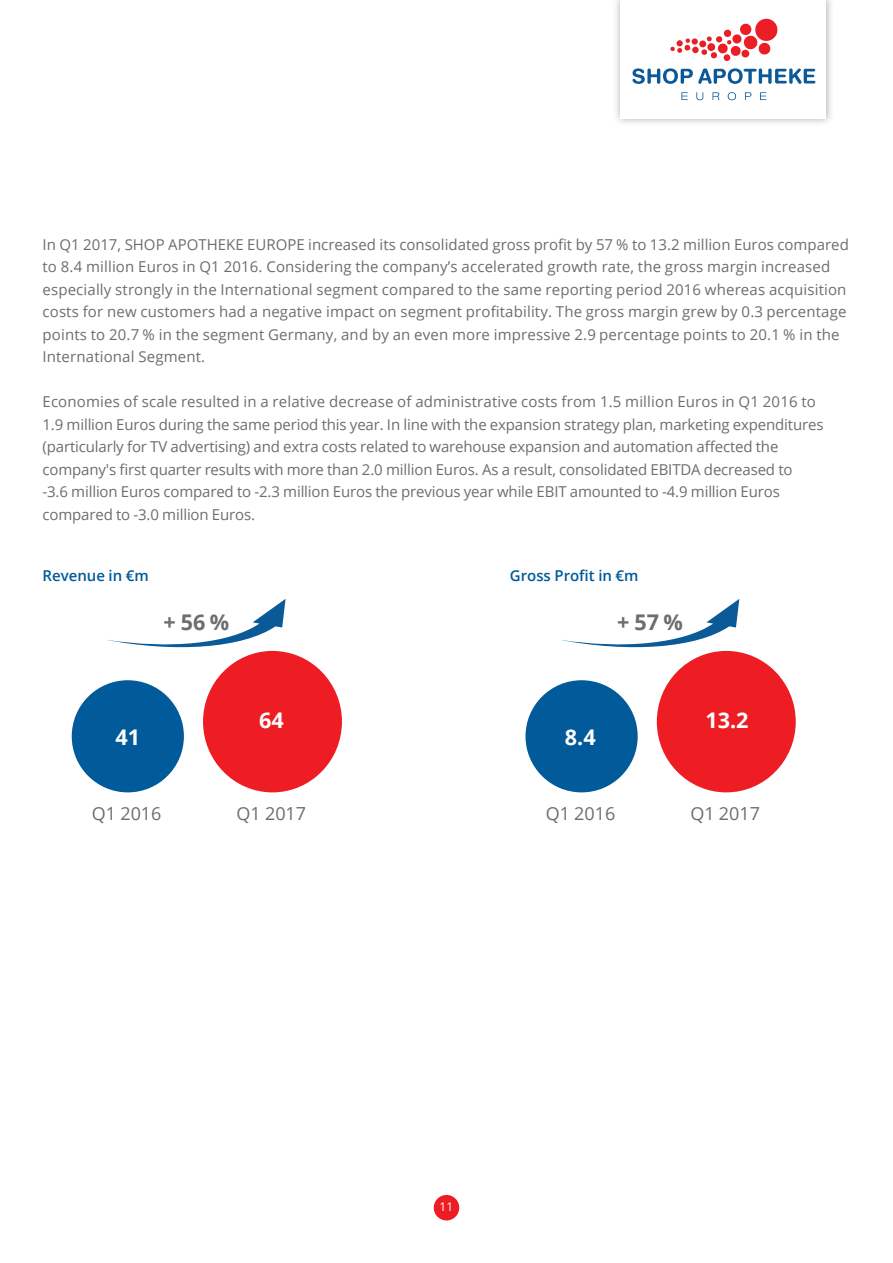
<style>
.page{position:relative;width:893px;height:1263px;background:#fff}
.page>*{position:absolute;margin:0;border:0;box-sizing:border-box;transform-origin:0 0}
.t1{font:700 21.6px "Open Sans";color:#fff}
.t2{font:700 21.6px "Open Sans";color:#6c6d70}
.t3{font:18px "Open Sans";color:#6c6d70}
.t4{font:15px/22.5px "Open Sans";letter-spacing:.005em;color:#6c6d70}
.t5{font:600 15px "Open Sans";color:#015a99}
.t6{font:12px "Open Sans";color:#fff}
</style>
<div class="page">
<div style="left:434px;top:1195px;width:25px;height:25px;background:#ee1d23;border-radius:50%"></div>
<img style="left:616px;top:0;width:215px;height:123px">
<div style="left:621px;top:0;width:205px;height:118px;background:#fff"></div>
<svg style="left:681px;top:92px;width:7px;height:8px"></svg>
<svg style="left:696px;top:92px;width:7px;height:8px"></svg>
<svg style="left:712px;top:92px;width:7px;height:8px"></svg>
<svg style="left:728px;top:92px;width:8px;height:8px"></svg>
<svg style="left:745px;top:92px;width:6px;height:8px"></svg>
<svg style="left:760px;top:92px;width:6px;height:8px"></svg>
<svg style="left:632px;top:68px;width:183px;height:16px"></svg>
<svg style="left:670px;top:19px;width:108px;height:42px"></svg>
<svg style="left:106px;top:599px;width:180px;height:49px"></svg>
<div style="left:72px;top:680px;width:112px;height:112px;background:#015a99;border-radius:50%"></div>
<div style="left:203px;top:651px;width:139px;height:141px;background:#ee1d23;border-radius:50%"></div>
<svg style="left:560px;top:599px;width:179px;height:49px"></svg>
<div style="left:525px;top:680px;width:113px;height:112px;background:#015a99;border-radius:50%"></div>
<div style="left:657px;top:651px;width:139px;height:141px;background:#ee1d23;border-radius:50%"></div>
<p class="t4" style="left:43px;top:233px;width:808px">In Q1 2017, SHOP APOTHEKE EUROPE increased its consolidated gross profit by 57 % to 13.2 million Euros compared to 8.4 million Euros in Q1 2016. Considering the company’s accelerated growth rate, the gross margin increased especially strongly in the International segment compared to the same reporting period 2016 whereas acquisition costs for new customers had a negative impact on segment profitability. The gross margin grew by 0.3 percentage points to 20.7 % in the segment Germany, and by an even more impressive 2.9 percentage points to 20.1 % in the International Segment.</p>
<p class="t4" style="left:43px;top:390px;width:782px">Economies of scale resulted in a relative decrease of administrative costs from 1.5 million Euros in Q1 2016 to 1.9 million Euros during the same period this year. In line with the expansion strategy plan, marketing expenditures (particularly for TV advertising) and extra costs related to warehouse expansion and automation affected the company's first quarter results with more than 2.0 million Euros. As a result, consolidated EBITDA decreased to<br>-3.6 million Euros compared to -2.3 million Euros the previous year while EBIT amounted to -4.9 million Euros compared to -3.0 million Euros.</p>
<p class="t5" style="left:43px;top:566px;width:108px">Revenue in €m</p>
<p class="t5" style="left:510px;top:566px;width:130px">Gross Profit in €m</p>
<h1 class="t2" style="left:163px;top:607px;width:67px">+ 56 %</h1>
<h1 class="t2" style="left:617px;top:607px;width:67px">+ 57 %</h1>
<h1 class="t1" style="left:115px;top:721px;width:26px">41</h1>
<h1 class="t1" style="left:259px;top:705px;width:26px">64</h1>
<h1 class="t1" style="left:565px;top:721px;width:32px">8.4</h1>
<h1 class="t1" style="left:705px;top:705px;width:45px">13.2</h1>
<p class="t3" style="left:92px;top:801px;width:71px">Q1 2016</p>
<p class="t3" style="left:237px;top:801px;width:71px">Q1 2017</p>
<p class="t3" style="left:546px;top:801px;width:71px">Q1 2016</p>
<p class="t3" style="left:690px;top:801px;width:71px">Q1 2017</p>
<p class="t6" style="left:440px;top:1199px;width:15px">11</p>
</div>
